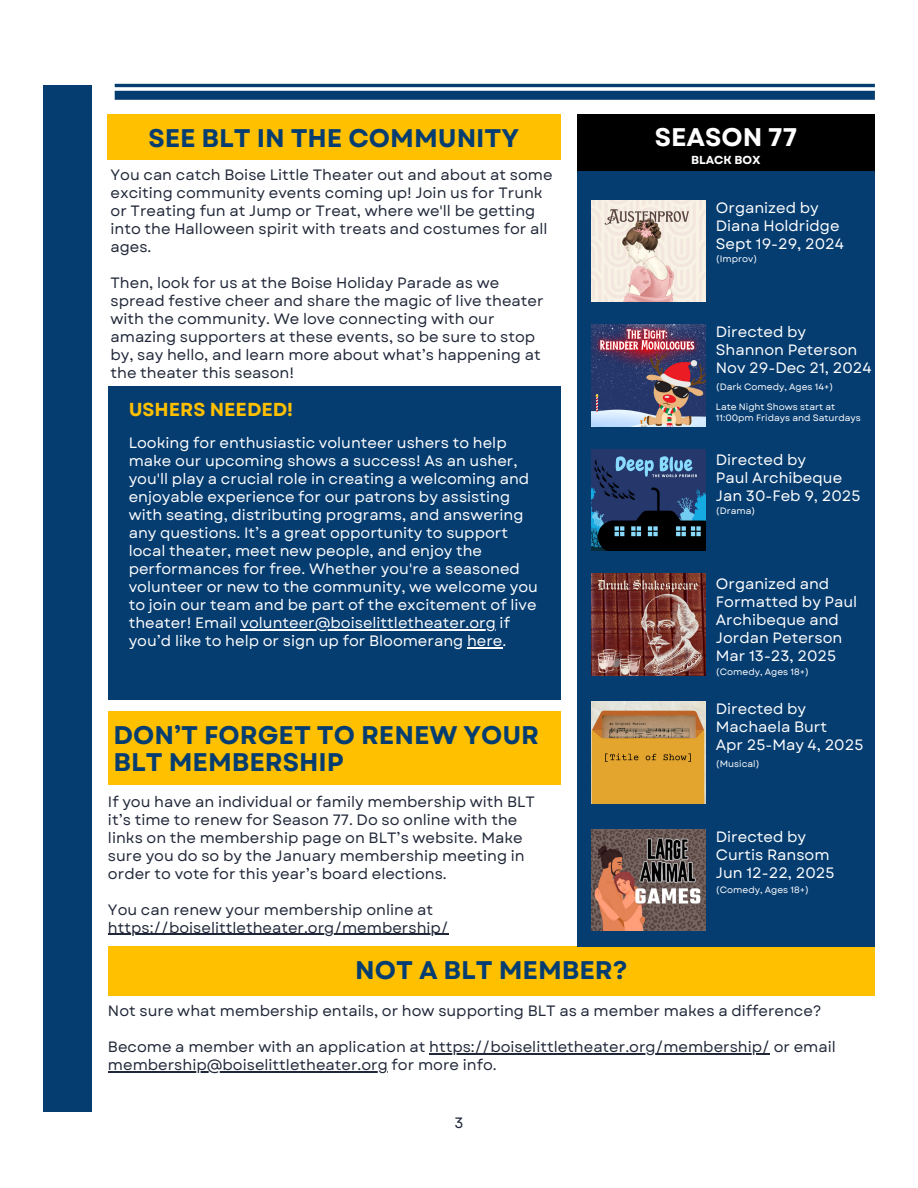
<style>
.page{position:relative;width:918px;height:1188px;background:#fff}
.page>*{position:absolute;margin:0;border:0;box-sizing:border-box;transform-origin:0 0}
.t1{font:700 25.5px/27px "Garet";color:#063d71}
.t2{font:700 25.5px "Garet";color:#fff}
.t3{font:700 18.75px "Garet";color:#ffc000}
.t4{font:15px/18px "Garet";color:#202738}
.t5{font:15px/18px "Garet";color:#fff}
.t6{font:700 11.55px "Garet";color:#fff}
.t7{font:9.15px/11.1px "Garet";color:#fff}
</style>
<div class="page">
<hr style="left:115px;top:84px;width:760px;height:3px;background:#063d71">
<div style="left:115px;top:91px;width:760px;height:9px;background:#063d71"></div>
<div style="left:43px;top:85px;width:49px;height:1027px;background:#063d71"></div>
<div style="left:108px;top:712px;width:452px;height:73px;background:#ffc000"></div>
<div style="left:108px;top:946px;width:767px;height:50px;background:#ffc000"></div>
<div style="left:577px;top:114px;width:298px;height:63px;background:#000"></div>
<div style="left:577px;top:172px;width:298px;height:774px;background:#063d71"></div>
<img style="left:591px;top:201px;width:115px;height:101px">
<img style="left:591px;top:325px;width:115px;height:101px">
<img style="left:591px;top:449px;width:115px;height:102px">
<img style="left:591px;top:574px;width:115px;height:101px">
<img style="left:591px;top:702px;width:115px;height:101px">
<img style="left:591px;top:830px;width:115px;height:101px">
<hr style="left:108px;top:934px;width:341px;height:1px;background:#202738">
<hr style="left:429px;top:1053px;width:341px;height:1px;background:#202738">
<hr style="left:108px;top:1071px;width:280px;height:1px;background:#202738">
<div style="left:108px;top:387px;width:453px;height:313px;background:#063d71"></div>
<hr style="left:241px;top:629px;width:255px;height:2px;background:#fff">
<hr style="left:467px;top:647px;width:36px;height:2px;background:#fff">
<div style="left:108px;top:114px;width:453px;height:46px;background:#ffc000"></div>
<p class="t1" style="left:148px;top:124px;width:372px">SEE BLT IN THE COMMUNITY</p>
<h3 class="t4" style="left:111px;top:166px;width:444px">You can catch Boise Little Theater out and about at some exciting community events coming up! Join us for Trunk or Treating fun at Jump or Treat, where we'll be getting into the Halloween spirit with treats and costumes for all ages.</h3>
<p class="t4" style="left:111px;top:274px;width:435px">Then, look for us at the Boise Holiday Parade as we spread festive cheer and share the magic of live theater with the community. We love connecting with our amazing supporters at these events, so be sure to stop by, say hello, and learn more about what’s happening at the theater this season!</p>
<p class="t3" style="left:129px;top:396px;width:166px">USHERS NEEDED!</p>
<h3 class="t5" style="left:129px;top:434px;width:411px">Looking for enthusiastic volunteer ushers to help make our upcoming shows a success! As an usher, you'll play a crucial role in creating a welcoming and enjoyable experience for our patrons by assisting with seating, distributing programs, and answering any questions. It’s a great opportunity to support local theater, meet new people, and enjoy the performances for free. Whether you're a seasoned volunteer or new to the community, we welcome you to join our team and be part of the excitement of live theater! Email volunteer@boiselittletheater.org if</h3>
<p class="t5" style="left:129px;top:632px;width:379px">you’d like to help or sign up for Bloomerang here.</p>
<p class="t1" style="left:114px;top:722px;width:427px">DON’T FORGET TO RENEW YOUR<br>BLT MEMBERSHIP</p>
<p class="t4" style="left:108px;top:792px;width:429px">If you have an individual or family membership with BLT it’s time to renew for Season 77. Do so online with the links on the membership page on BLT’s website. Make sure you do so by the January membership meeting in order to vote for this year’s board elections.</p>
<h1 class="t4" style="left:108px;top:900px;width:327px">You can renew your membership online at</h1>
<h3 class="t4" style="left:108px;top:918px;width:342px">https://boiselittletheater.org/membership/</h3>
<h3 class="t1" style="left:355px;top:957px;width:274px">NOT A BLT MEMBER?</h3>
<h3 class="t2" style="left:655px;top:119px;width:144px">SEASON 77</h3>
<h1 class="t6" style="left:691px;top:151px;width:71px">BLACK BOX</h1>
<h4 class="t5" style="left:716px;top:199px;width:130px">Organized by<br>Diana Holdridge<br>Sept 19-29, 2024</h4>
<h3 class="t7" style="left:716px;top:253px;width:43px">(Improv)</h3>
<p class="t5" style="left:716px;top:323px;width:157px">Directed by<br>Shannon Peterson<br>Nov 29-Dec 21, 2024</p>
<p class="t7" style="left:716px;top:381px;width:119px">(Dark Comedy, Ages 14+)</p>
<h3 class="t7" style="left:716px;top:401px;width:146px">Late Night Shows start at<br>11:00pm Fridays and Saturdays</h3>
<p class="t5" style="left:716px;top:451px;width:146px">Directed by<br>Paul Archibeque<br>Jan 30-Feb 9, 2025</p>
<h3 class="t7" style="left:716px;top:505px;width:41px">(Drama)</h3>
<p class="t5" style="left:716px;top:575px;width:143px">Organized and<br>Formatted by Paul<br>Archibeque and<br>Jordan Peterson<br>Mar 13-23, 2025</p>
<p class="t7" style="left:716px;top:666px;width:95px">(Comedy, Ages 18+)</p>
<p class="t5" style="left:716px;top:700px;width:149px">Directed by<br>Machaela Burt<br>Apr 25-May 4, 2025</p>
<h3 class="t7" style="left:716px;top:758px;width:45px">(Musical)</h3>
<p class="t5" style="left:716px;top:828px;width:120px">Directed by<br>Curtis Ransom<br>Jun 12-22, 2025</p>
<p class="t7" style="left:716px;top:885px;width:95px">(Comedy, Ages 18+)</p>
<h3 class="t4" style="left:108px;top:1002px;width:715px">Not sure what membership entails, or how supporting BLT as a member makes a difference?</h3>
<h2 class="t4" style="left:108px;top:1038px;width:729px">Become a member with an application at https://boiselittletheater.org/membership/ or email</h2>
<h1 class="t4" style="left:108px;top:1056px;width:390px">membership@boiselittletheater.org for more info.</h1>
<p class="t4" style="left:454px;top:1114px;width:11px">3</p>
</div>
